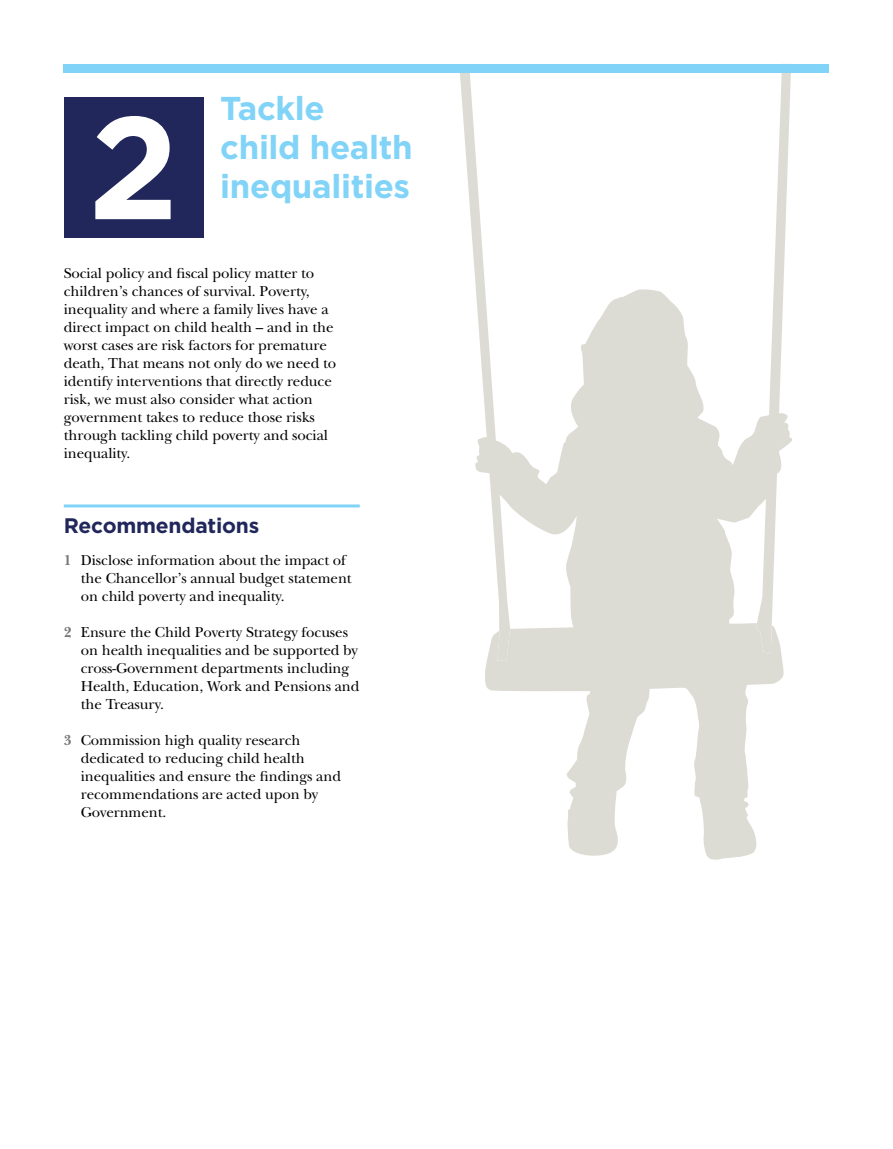
<style>
.page{position:relative;width:893px;height:1149px;background:#fff}
.page>*{position:absolute;margin:0;border:0;box-sizing:border-box;transform-origin:0 0}
.t1{font:700 145.2px "Gotham";color:#fff}
.t2{font:700 33px/39px "Gotham";letter-spacing:-.01em;color:#81d4f7}
.t3{font:700 21px "Gotham";letter-spacing:-.01em;color:#21275b}
.t4{font:15px/18px "New Baskerville Std";letter-spacing:-.005em;color:#000}
.s1{font-weight:700;color:#77787b}
</style>
<div class="page">
<svg style="left:567px;top:438px;width:225px;height:422px"></svg>
<svg style="left:459px;top:72px;width:332px;height:619px"></svg>
<div style="left:64px;top:97px;width:139px;height:141px;background:#21275b"></div>
<hr style="left:64px;top:504px;width:296px;height:3px;background:#81d4f7">
<div style="left:64px;top:64px;width:765px;height:8px;background:#81d4f7"></div>
<h1 class="t1" style="left:88px;top:71px;width:92px">2</h1>
<h2 class="t2" style="left:220px;top:89px;width:194px">Tackle child health</h2>
<h2 class="t2" style="left:220px;top:167px;width:191px">inequalities</h2>
<p class="t4" style="left:64px;top:264px;width:274px">Social policy and fiscal policy matter to children’s chances of survival. Poverty, inequality and where a family lives have a direct impact on child health – and in the worst cases are risk factors for premature death, That means not only do we need to identify interventions that directly reduce risk, we must also consider what action government takes to reduce those risks through tackling child poverty and social inequality.</p>
<h3 class="t3" style="left:64px;top:511px;width:197px">Recommendations</h3>
<p class="t4" style="left:81px;top:551px;width:272px;text-indent:-17px"><span class="s1">1</span> Disclose information about the impact of the Chancellor’s annual budget statement on child poverty and inequality.</p>
<p class="t4" style="left:81px;top:623px;width:280px;text-indent:-17px"><span class="s1">2</span> Ensure the Child Poverty Strategy focuses on health inequalities and be supported by cross-Government departments including Health, Education, Work and Pensions and the Treasury.</p>
<p class="t4" style="left:81px;top:731px;width:262px;text-indent:-17px"><span class="s1">3</span> Commission high quality research dedicated to reducing child health inequalities and ensure the findings and recommendations are acted upon by<br>Government.</p>
</div>
